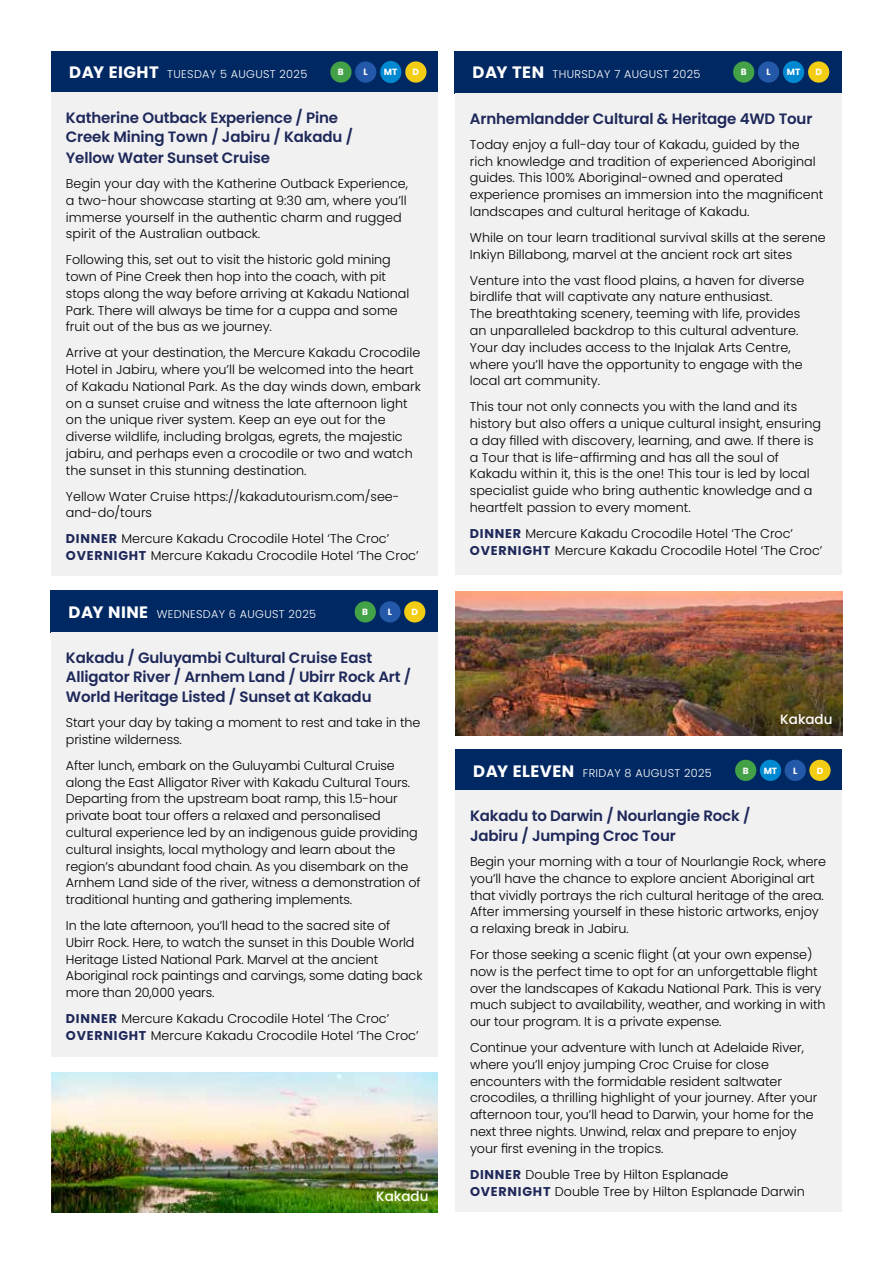
<style>
.page{position:relative;width:893px;height:1263px;background:#fff}
.page>*{position:absolute;margin:0;border:0;box-sizing:border-box;transform-origin:0 0}
.t1{font:600 15px/19.5px "Poppins";letter-spacing:-.01em;color:#1e2859}
.t2{font:500 13.5px "Poppins";color:#fff}
.t3{font:300 12.75px/16.8px "Poppins";color:#000}
.t4{font:300 11.25px "Poppins";letter-spacing:.03em;color:#fff}
.t5{font:700 9px "Poppins";color:#fff}
.s1{font-weight:700;font-size:16.5px}
.s2{font-weight:700;color:#1e2859}
</style>
<div class="page">
<div style="left:51px;top:51px;width:387px;height:42px;background:#002862"></div>
<img style="left:455px;top:591px;width:387px;height:144px">
<div style="left:51px;top:92px;width:387px;height:484px;background:#f1f1f2"></div>
<div style="left:50px;top:590px;width:388px;height:42px;background:#002862"></div>
<div style="left:51px;top:632px;width:387px;height:425px;background:#f1f1f2"></div>
<div style="left:404px;top:601px;width:21px;height:21px;background:#f2cd14;border-radius:50%"></div>
<div style="left:355px;top:601px;width:21px;height:21px;background:#43a147;border-radius:50%"></div>
<div style="left:379px;top:601px;width:22px;height:21px;background:#2459a9;border-radius:50%"></div>
<div style="left:454px;top:51px;width:388px;height:42px;background:#002862"></div>
<div style="left:455px;top:93px;width:387px;height:481px;background:#f1f1f2"></div>
<div style="left:455px;top:749px;width:387px;height:42px;background:#002862"></div>
<div style="left:455px;top:791px;width:387px;height:421px;background:#f1f1f2"></div>
<div style="left:809px;top:760px;width:22px;height:21px;background:#f2cd14;border-radius:50%"></div>
<div style="left:760px;top:760px;width:21px;height:21px;background:#0089d1;border-radius:50%"></div>
<div style="left:735px;top:760px;width:21px;height:21px;background:#43a147;border-radius:50%"></div>
<div style="left:785px;top:760px;width:21px;height:21px;background:#2459a9;border-radius:50%"></div>
<img style="left:51px;top:1072px;width:387px;height:140px">
<div style="left:405px;top:61px;width:21px;height:22px;background:#f2cd14;border-radius:50%"></div>
<div style="left:330px;top:61px;width:22px;height:22px;background:#43a147;border-radius:50%"></div>
<div style="left:355px;top:61px;width:21px;height:22px;background:#2459a9;border-radius:50%"></div>
<div style="left:380px;top:61px;width:21px;height:22px;background:#0089d1;border-radius:50%"></div>
<div style="left:808px;top:61px;width:21px;height:22px;background:#f2cd14;border-radius:50%"></div>
<div style="left:733px;top:61px;width:21px;height:22px;background:#43a147;border-radius:50%"></div>
<div style="left:758px;top:61px;width:21px;height:22px;background:#2459a9;border-radius:50%"></div>
<div style="left:783px;top:61px;width:21px;height:22px;background:#0089d1;border-radius:50%"></div>
<p class="t4" style="left:69px;top:68px;width:240px"><span class="s1">DAY EIGHT</span> TUESDAY 5 AUGUST 2025</p>
<p class="t4" style="left:472px;top:68px;width:230px"><span class="s1">DAY TEN</span> THURSDAY 7 AUGUST 2025</p>
<p class="t1" style="left:470px;top:109px;width:344px">Arnhemlandder Cultural &amp; Heritage 4WD Tour</p>
<p class="t3" style="left:470px;top:136px;width:355px">Today enjoy a full-day tour of Kakadu, guided by the rich knowledge and tradition of experienced Aboriginal guides. This 100% Aboriginal-owned and operated experience promises an immersion into the magnificent landscapes and cultural heritage of Kakadu.</p>
<p class="t3" style="left:470px;top:229px;width:357px">While on tour learn traditional survival skills at the serene<br>Inkiyn Billabong, marvel at the ancient rock art sites</p>
<p class="t3" style="left:470px;top:272px;width:336px">Venture into the vast flood plains, a haven for diverse birdlife that will captivate any nature enthusiast.<br>The breathtaking scenery, teeming with life, provides an unparalleled backdrop to this cultural adventure.<br>Your day includes access to the Injalak Arts Centre, where you’ll have the opportunity to engage with the local art community.</p>
<p class="t3" style="left:470px;top:398px;width:353px">This tour not only connects you with the land and its history but also offers a unique cultural insight, ensuring a day filled with discovery, learning, and awe. If there is a Tour that is life-affirming and has all the soul of Kakadu within it, this is the one! This tour is led by local specialist guide who bring authentic knowledge and a heartfelt passion to every moment.</p>
<p class="t3" style="left:470px;top:525px;width:354px"><span class="s2">DINNER</span> Mercure Kakadu Crocodile Hotel ‘The Croc’<br><span class="s2">OVERNIGHT</span> Mercure Kakadu Crocodile Hotel ‘The Croc’</p>
<p class="t5" style="left:338px;top:67px;width:7px">B</p>
<p class="t5" style="left:364px;top:67px;width:6px">L</p>
<p class="t5" style="left:384px;top:67px;width:15px">MT</p>
<p class="t5" style="left:413px;top:67px;width:8px">D</p>
<p class="t5" style="left:741px;top:67px;width:7px">B</p>
<p class="t5" style="left:766px;top:67px;width:6px">L</p>
<p class="t5" style="left:787px;top:67px;width:15px">MT</p>
<p class="t5" style="left:815px;top:67px;width:8px">D</p>
<p class="t1" style="left:66px;top:108px;width:289px">Katherine Outback Experience / Pine<br>Creek Mining Town / Jabiru / Kakadu /<br>Yellow Water Sunset Cruise</p>
<p class="t3" style="left:66px;top:175px;width:344px">Begin your day with the Katherine Outback Experience, a two-hour showcase starting at 9:30 am, where you’ll immerse yourself in the authentic charm and rugged spirit of the Australian outback.</p>
<p class="t3" style="left:66px;top:251px;width:345px">Following this, set out to visit the historic gold mining town of Pine Creek then hop into the coach, with pit stops along the way before arriving at Kakadu National Park. There will always be time for a cuppa and some fruit out of the bus as we journey.</p>
<p class="t3" style="left:66px;top:344px;width:356px">Arrive at your destination, the Mercure Kakadu Crocodile Hotel in Jabiru, where you’ll be welcomed into the heart of Kakadu National Park. As the day winds down, embark on a sunset cruise and witness the late afternoon light on the unique river system. Keep an eye out for the diverse wildlife, including brolgas, egrets, the majestic jabiru, and perhaps even a crocodile or two and watch the sunset in this stunning destination.</p>
<p class="t3" style="left:66px;top:488px;width:335px">Yellow Water Cruise https://kakadutourism.com/see&shy;and-do/tours</p>
<p class="t3" style="left:66px;top:530px;width:354px"><span class="s2">DINNER</span> Mercure Kakadu Crocodile Hotel ‘The Croc’<br><span class="s2">OVERNIGHT</span> Mercure Kakadu Crocodile Hotel ‘The Croc’</p>
<p class="t4" style="left:68px;top:607px;width:249px"><span class="s1">DAY NINE</span> WEDNESDAY 6 AUGUST 2025</p>
<p class="t1" style="left:66px;top:648px;width:347px">Kakadu / Guluyambi Cultural Cruise East<br>Alligator River / Arnhem Land / Ubirr Rock Art /<br>World Heritage Listed / Sunset at Kakadu</p>
<p class="t3" style="left:66px;top:714px;width:356px">Start your day by taking a moment to rest and take in the pristine wilderness.</p>
<p class="t3" style="left:66px;top:757px;width:356px">After lunch, embark on the Guluyambi Cultural Cruise along the East Alligator River with Kakadu Cultural Tours.<br>Departing from the upstream boat ramp, this 1.5-hour private boat tour offers a relaxed and personalised cultural experience led by an indigenous guide providing cultural insights, local mythology and learn about the region’s abundant food chain. As you disembark on the Arnhem Land side of the river, witness a demonstration of traditional hunting and gathering implements.</p>
<p class="t3" style="left:66px;top:917px;width:358px">In the late afternoon, you’ll head to the sacred site of<br>Ubirr Rock. Here, to watch the sunset in this Double World Heritage Listed National Park. Marvel at the ancient Aboriginal rock paintings and carvings, some dating back more than 20,000 years.</p>
<p class="t3" style="left:66px;top:1010px;width:354px"><span class="s2">DINNER</span> Mercure Kakadu Crocodile Hotel ‘The Croc’<br><span class="s2">OVERNIGHT</span> Mercure Kakadu Crocodile Hotel ‘The Croc’</p>
<p class="t5" style="left:362px;top:607px;width:7px">B</p>
<p class="t5" style="left:388px;top:607px;width:6px">L</p>
<p class="t5" style="left:411px;top:607px;width:8px">D</p>
<p class="t2" style="left:376px;top:1188px;width:54px">Kakadu</p>
<p class="t2" style="left:780px;top:711px;width:54px">Kakadu</p>
<p class="t4" style="left:473px;top:766px;width:240px"><span class="s1">DAY ELEVEN</span> FRIDAY 8 AUGUST 2025</p>
<p class="t1" style="left:470px;top:806px;width:282px">Kakadu to Darwin / Nourlangie Rock /<br>Jabiru / Jumping Croc Tour</p>
<p class="t3" style="left:470px;top:853px;width:358px">Begin your morning with a tour of Nourlangie Rock, where you’ll have the chance to explore ancient Aboriginal art that vividly portrays the rich cultural heritage of the area.<br>After immersing yourself in these historic artworks, enjoy a relaxing break in Jabiru.</p>
<p class="t3" style="left:470px;top:946px;width:357px">For those seeking a scenic flight (at your own expense) now is the perfect time to opt for an unforgettable flight over the landscapes of Kakadu National Park. This is very much subject to availability, weather, and working in with our tour program. It is a private expense.</p>
<p class="t3" style="left:470px;top:1039px;width:349px">Continue your adventure with lunch at Adelaide River, where you’ll enjoy jumping Croc Cruise for close encounters with the formidable resident saltwater crocodiles, a thrilling highlight of your journey. After your afternoon tour, you’ll head to Darwin, your home for the next three nights. Unwind, relax and prepare to enjoy your first evening in the tropics.</p>
<p class="t3" style="left:470px;top:1165px;width:336px;line-height:17.7px"><span class="s2">DINNER</span> Double Tree by Hilton Esplanade<br><span class="s2">OVERNIGHT</span> Double Tree by Hilton Esplanade Darwin</p>
<p class="t5" style="left:743px;top:765px;width:7px">B</p>
<p class="t5" style="left:764px;top:765px;width:15px">MT</p>
<p class="t5" style="left:793px;top:765px;width:6px">L</p>
<p class="t5" style="left:817px;top:765px;width:8px">D</p>
</div>
